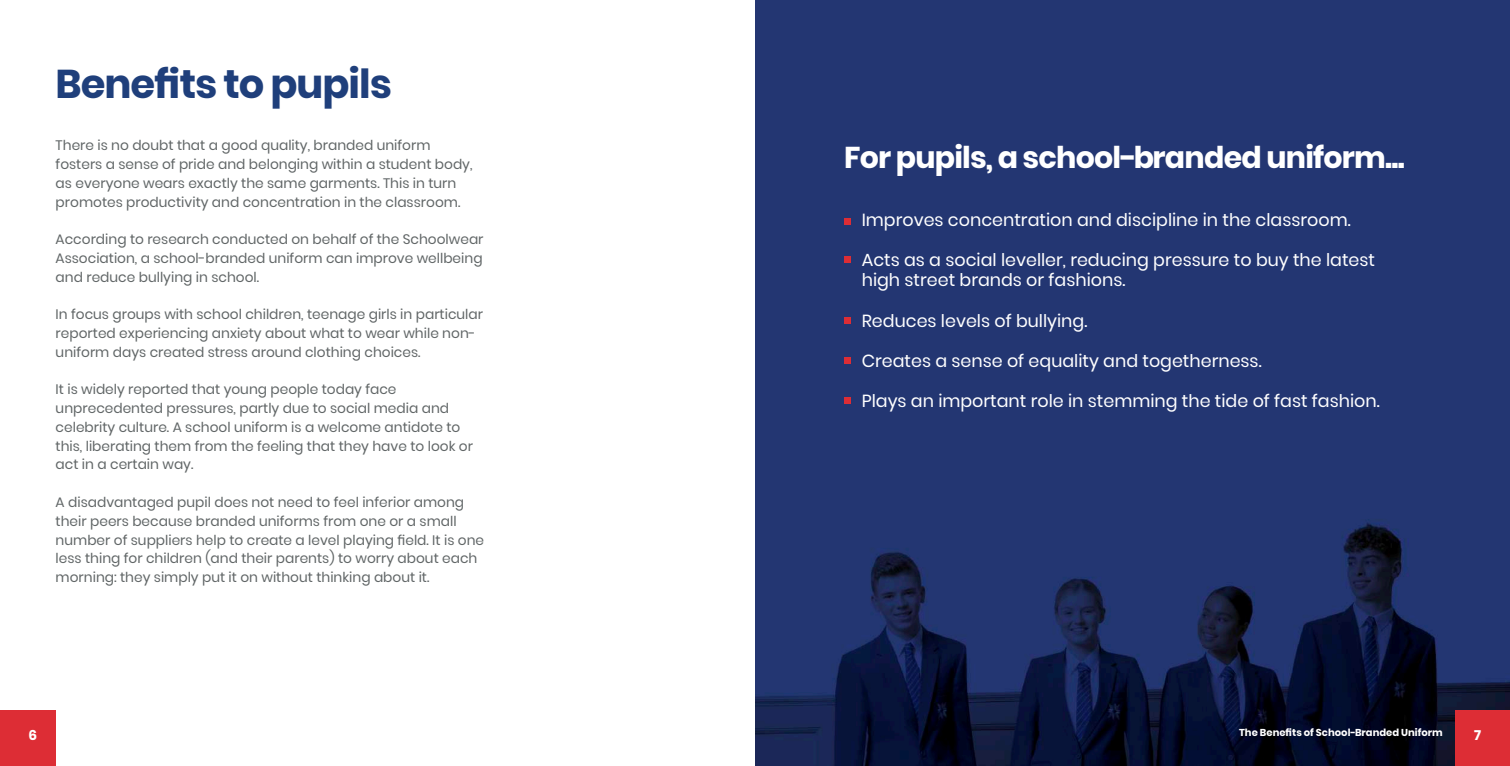
<style>
.page{position:relative;width:1510px;height:766px;background:#fff}
.page>*{position:absolute;margin:0;border:0;box-sizing:border-box;transform-origin:0 0}
.t1{font:700 40px "Poppins";letter-spacing:-.025em;color:#1f3f7b}
.t2{font:700 30px "Poppins";letter-spacing:-.025em;color:#fff}
.t3{font:17.5px/20px "Poppins";color:#fff}
.t4{font:13.75px/18.8px "Poppins";color:#616667}
.t5{font:700 13.75px "Poppins";color:#fff}
.t6{font:700 10px "Poppins";color:#fff}
</style>
<div class="page">
<img style="left:755px;top:0;width:754px;height:765px">
<div style="left:1455px;top:710px;width:54px;height:55px;background:#dd2d35"></div>
<div style="left:0;top:710px;width:56px;height:55px;background:#dd2d35"></div>
<svg style="left:844px;top:218px;width:6px;height:6px"></svg>
<svg style="left:844px;top:256px;width:6px;height:6px"></svg>
<div style="left:844px;top:316px;width:6px;height:7px;background:#dd2d35"></div>
<div style="left:844px;top:356px;width:6px;height:7px;background:#dd2d35"></div>
<svg style="left:844px;top:397px;width:6px;height:6px"></svg>
<h1 class="t1" style="left:56px;top:60px;width:338px">Benefits to pupils</h1>
<p class="t4" style="left:56px;top:136px;width:418px">There is no doubt that a good quality, branded uniform fosters a sense of pride and belonging within a student body, as everyone wears exactly the same garments. This in turn promotes productivity and concentration in the classroom.</p>
<p class="t4" style="left:56px;top:230px;width:429px;text-align:justify">According to research conducted on behalf of the Schoolwear Association, a school-branded uniform can improve wellbeing and reduce bullying in school.</p>
<p class="t4" style="left:56px;top:305px;width:429px">In focus groups with school children, teenage girls in particular reported experiencing anxiety about what to wear while non&shy;uniform days created stress around clothing choices.</p>
<p class="t4" style="left:56px;top:380px;width:419px">It is widely reported that young people today face unprecedented pressures, partly due to social media and celebrity culture. A school uniform is a welcome antidote to this, liberating them from the feeling that they have to look or act in a certain way.</p>
<p class="t4" style="left:56px;top:492px;width:430px">A disadvantaged pupil does not need to feel inferior among their peers because branded uniforms from one or a small number of suppliers help to create a level playing field. It is one less thing for children (and their parents) to worry about each morning: they simply put it on without thinking about it.</p>
<h2 class="t2" style="left:844px;top:139px;width:562px">For pupils, a school-branded uniform...</h2>
<p class="t3" style="left:861px;top:210px;width:490px">Improves concentration and discipline in the classroom.</p>
<p class="t3" style="left:861px;top:250px;width:515px">Acts as a social leveller, reducing pressure to buy the latest high street brands or fashions.</p>
<p class="t3" style="left:861px;top:310px;width:227px">Reduces levels of bullying.</p>
<p class="t3" style="left:861px;top:350px;width:401px">Creates a sense of equality and togetherness.</p>
<p class="t3" style="left:861px;top:390px;width:519px">Plays an important role in stemming the tide of fast fashion.</p>
<p class="t5" style="left:29px;top:726px;width:10px">6</p>
<p class="t6" style="left:1239px;top:726px;width:205px">The Benefits of School-Branded Uniform</p>
<p class="t5" style="left:1474px;top:726px;width:9px">7</p>
</div>
